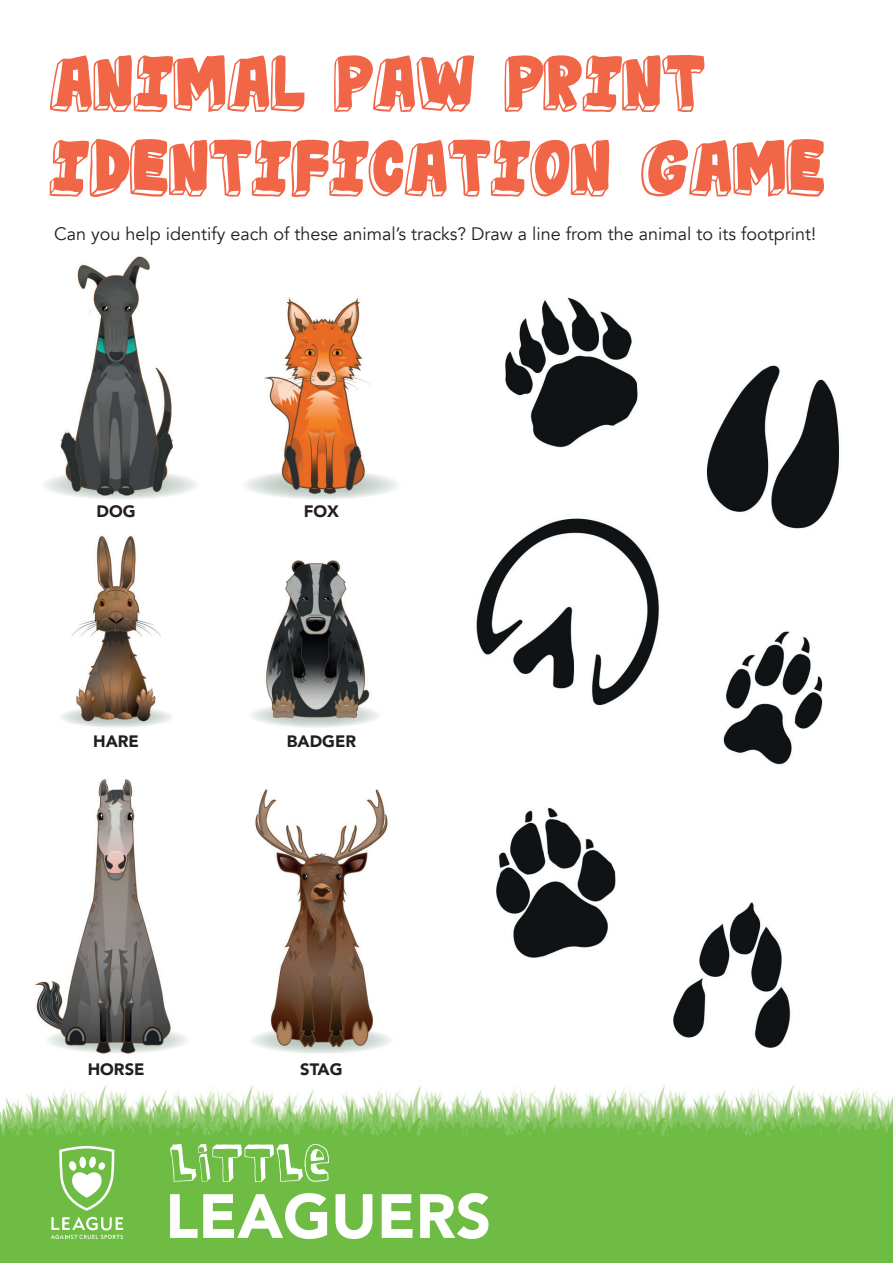
<style>
.page{position:relative;width:893px;height:1263px;background:#fff}
.page>*{position:absolute;margin:0;border:0;box-sizing:border-box;transform-origin:0 0}
.t1{font:800 70.5px/84.6px "Jabjai";color:#f26648}
.t2{font:18px "Avenir";color:#231f20}
.t3{font:900 16.5px "Avenir";color:#231f20}
</style>
<div class="page">
<img style="left:0;top:256px;width:893px;height:1007px">
<svg style="left:170px;top:1193px;width:318px;height:46px"></svg>
<svg style="left:170px;top:1143px;width:159px;height:39px"></svg>
<svg style="left:51px;top:1217px;width:72px;height:22px;background:#98cf79"></svg>
<svg style="left:59px;top:1146px;width:55px;height:65px"></svg>
<h1 class="t1" style="left:50px;top:44px;width:777px">ANIMAL PAW PRINT<br>IDENTIFICATION GAME</h1>
<p class="t2" style="left:54px;top:223px;width:763px">Can you help identify each of these animal’s tracks? Draw a line from the animal to its footprint!</p>
<p class="t3" style="left:97px;top:497px;width:41px">DOG</p>
<p class="t3" style="left:304px;top:497px;width:37px">FOX</p>
<p class="t3" style="left:93px;top:727px;width:47px">HARE</p>
<p class="t3" style="left:287px;top:727px;width:71px">BADGER</p>
<p class="t3" style="left:88px;top:1055px;width:58px">HORSE</p>
<p class="t3" style="left:300px;top:1055px;width:44px">STAG</p>
</div>
